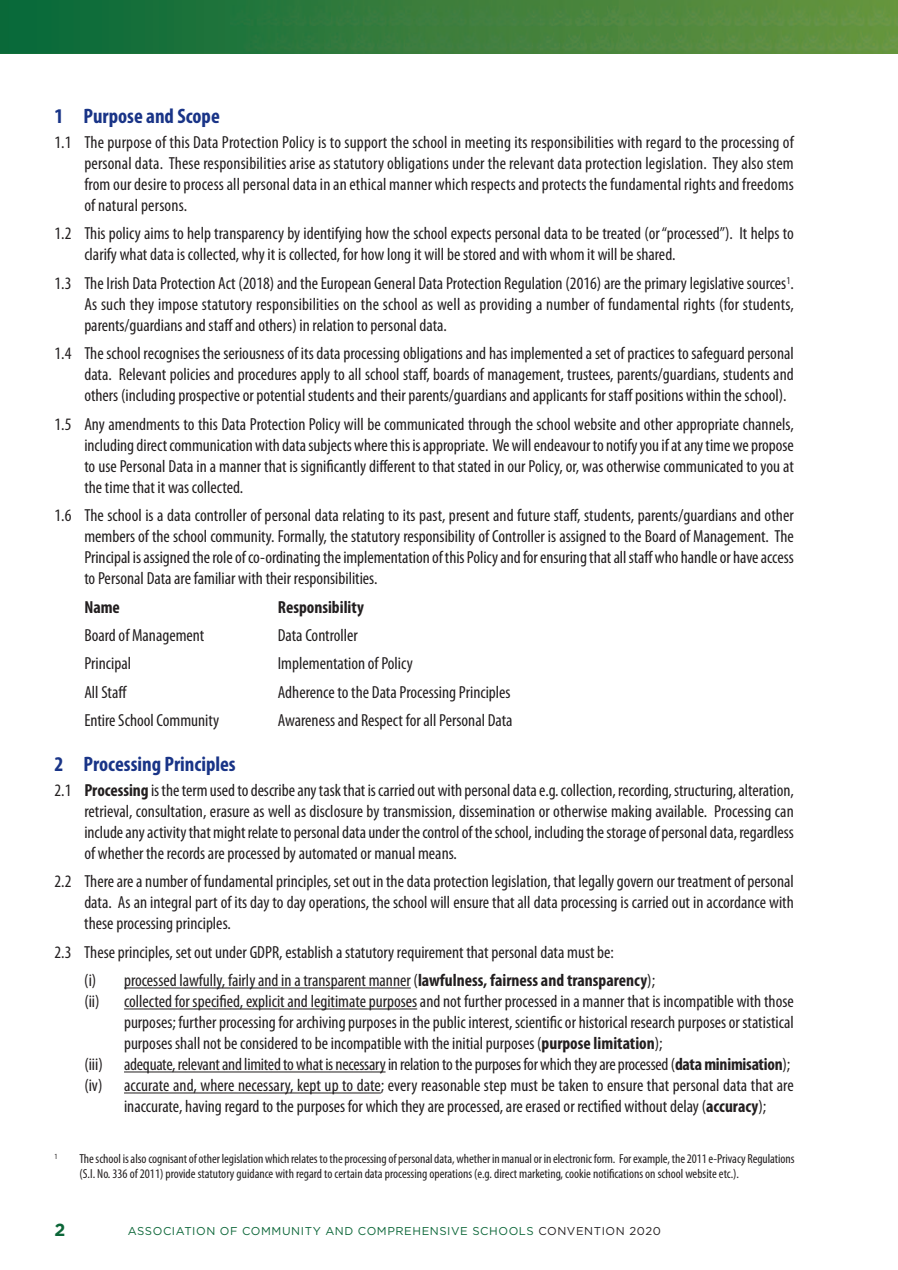
<style>
.page{position:relative;width:898px;height:1270px;background:#fff}
.page>*{position:absolute;margin:0;border:0;box-sizing:border-box;transform-origin:0 0}
.t1{font:700 condensed 21px "Myriad Pro";color:#193487}
.t2{font:condensed 17.5px/21px "Myriad Pro";color:#231f20;text-align:justify}
.t3{font:700 condensed 17.5px "Myriad Pro";color:#231f20}
.t4{font:700 17.5px "Gotham";color:#0c6638}
.t5{font:condensed 13.12px/15.8px "Myriad Pro";letter-spacing:-.005em;color:#231f20}
.t6{font:11.38px "Gotham";letter-spacing:.05em;color:#0c6638}
.t7{font:condensed 7.88px "Myriad Pro";color:#231f20}
.s1{font-weight:700}
.s2{color:#231f20}
</style>
<div class="page">
<hr style="left:124px;top:987px;width:287px;height:1px;background:#231f20">
<hr style="left:124px;top:1008px;width:293px;height:1px;background:#231f20">
<hr style="left:124px;top:1071px;width:262px;height:1px;background:#231f20">
<hr style="left:124px;top:1092px;width:257px;height:1px;background:#231f20">
<img style="left:0;top:0;width:898px;height:54px">
<p class="t1" style="left:55px;top:108px;width:167px">1 Purpose and Scope</p>
<p class="t2" style="left:84px;top:133px;width:711px;text-indent:-30px">1.1 The purpose of this Data Protection Policy is to support the school in meeting its responsibilities with regard to the processing of personal data. These responsibilities arise as statutory obligations under the relevant data protection legislation. They also stem fromourdesiretoprocessallpersonaldatain an ethicalmanner which respectsandprotects thefundamental rightsandfreedoms of natural persons.</p>
<p class="t2" style="left:84px;top:224px;width:711px;text-indent:-30px">1.2 This policy aims to help transparency by identifying how the school expects personal data to be treated (or“processed”). It helps to clarify what data is collected, why it is collected, for how long it will be stored and with whom it will be shared.</p>
<p class="t2" style="left:84px;top:274px;width:711px;text-indent:-30px">1.3 The Irish Data Protection Act (2018) and the European General Data Protection Regulation (2016) are the primary legislative sources<sup>1</sup>.<br>As such they impose statutory responsibilities on the school as well as providing a number of fundamental rights (for students, parents/guardians and staff and others) in relation to personal data.</p>
<p class="t2" style="left:84px;top:344px;width:711px;text-indent:-30px">1.4 The school recognises the seriousness of its data processing obligations and has implemented a set of practices to safeguard personal data. Relevant policies and procedures apply to all school staff, boards of management, trustees, parents/guardians, students and others (including prospective or potential students and their parents/guardians and applicants for staff positions within the school).</p>
<p class="t2" style="left:84px;top:415px;width:711px;text-indent:-30px">1.5 Any amendments to this Data Protection Policy will be communicated through the school website and other appropriate channels, includingdirectcommunicationwith datasubjectswherethisisappropriate. Wewillendeavour to notifyyouifatanytimewepropose to use Personal Data in a manner that is significantly different to that stated in our Policy, or, was otherwise communicated to you at the time that it was collected.</p>
<p class="t2" style="left:84px;top:506px;width:711px;text-indent:-30px">1.6 The school is a data controller of personal data relating to its past, present and future staff, students, parents/guardians and other members of the school community. Formally, the statutory responsibility of Controller is assigned to the Board of Management. The Principal isassignedtheroleofco-ordinatingtheimplementation of thisPolicyandforensuringthatallstaffwho handleor haveaccess to Personal Data are familiar with their responsibilities.</p>
<p class="t3" style="left:84px;top:601px;width:37px">Name</p>
<p class="t3" style="left:278px;top:601px;width:88px">Responsibility</p>
<p class="t2" style="left:84px;top:626px;width:122px">Board of Management</p>
<p class="t2" style="left:278px;top:626px;width:82px">Data Controller</p>
<p class="t2" style="left:84px;top:655px;width:48px">Principal</p>
<p class="t2" style="left:278px;top:655px;width:137px">Implementation of Policy</p>
<p class="t2" style="left:84px;top:683px;width:44px">All Staff</p>
<p class="t2" style="left:278px;top:683px;width:234px">Adherence to the Data Processing Principles</p>
<p class="t2" style="left:84px;top:711px;width:136px">Entire School Community</p>
<p class="t2" style="left:278px;top:711px;width:236px">Awareness and Respect for all Personal Data</p>
<p class="t1" style="left:55px;top:756px;width:183px">2 Processing Principles</p>
<p class="t2" style="left:84px;top:781px;width:711px;text-indent:-30px">2.1 <span class="s1">Processing</span> isthetermusedtodescribeanytaskthat iscarriedoutwith personaldatae.g.collection, recording,structuring,alteration, retrieval, consultation, erasure as well as disclosure by transmission, dissemination or otherwise making available. Processing can includeanyactivitythatmight relatetopersonaldataunder thecontrolof theschool, includingthestorageofpersonaldata, regardless of whether the records are processed by automated or manual means.</p>
<p class="t2" style="left:84px;top:872px;width:711px;text-indent:-30px">2.2 Therearea numberof fundamentalprinciples, setout in thedataprotection legislation, that legallygovern our treatmentofpersonal data. As an integral part of its day to day operations, the school will ensure that all data processing is carried out in accordance with these processing principles.</p>
<p class="t2" style="left:84px;top:939px;width:572px;line-height:28.5px;text-indent:-30px">2.3 These principles, set out under GDPR, establish a statutory requirement that personal data must be:<br>(i) processed lawfully, fairly and in a transparent manner (<span class="s1">lawfulness, fairness and transparency</span>);</p>
<p class="t2" style="left:84px;top:992px;width:711px">(ii) collected for specified, explicit and legitimate purposes and not further processed in a manner that is incompatible with those</p>
<p class="t2" style="left:124px;top:1013px;width:671px">purposes; furtherprocessingforarchivingpurposes in thepublic interest, scientificor historical research purposesor statistical</p>
<p class="t2" style="left:124px;top:1034px;width:540px">purposes shall not be considered to be incompatible with the initial purposes (<span class="s1">purpose limitation</span>);</p>
<p class="t2" style="left:84px;top:1055px;width:707px">(iii) adequate, relevantandlimitedtowhatis necessaryin relation tothepurposesforwhich theyareprocessed(<span class="s1">dataminimisation</span>);</p>
<p class="t2" style="left:84px;top:1076px;width:711px">(iv) accurate and, where necessary, kept up to date; every reasonable step must be taken to ensure that personal data that are</p>
<p class="t2" style="left:124px;top:1097px;width:644px">inaccurate, having regard to the purposes for which they are processed, are erased or rectified without delay (<span class="s1">accuracy</span>);</p>
<p class="t7" style="left:55px;top:1153px;width:5px">1</p>
<p class="t5" style="left:79px;top:1151px;width:717px">Theschool isalsocognisantofother legislationwhich relatestotheprocessingofpersonaldata,whether inmanualor in electronicform. Forexample, the2011e-Privacy Regulations (S.I. No. 336 of 2011) provide statutory guidance with regard to certain data processing operations (e.g. direct marketing, cookie notifications on school website etc.).</p>
<p class="t4" style="left:55px;top:1220px;width:12px">2</p>
<p class="t6" style="left:128px;top:1225px;width:535px">ASSOCIATION OF COMMUNITY AND COMPREHENSIVE SCHOOLS <span class="s2">CONVENTION 2020</span></p>
</div>
